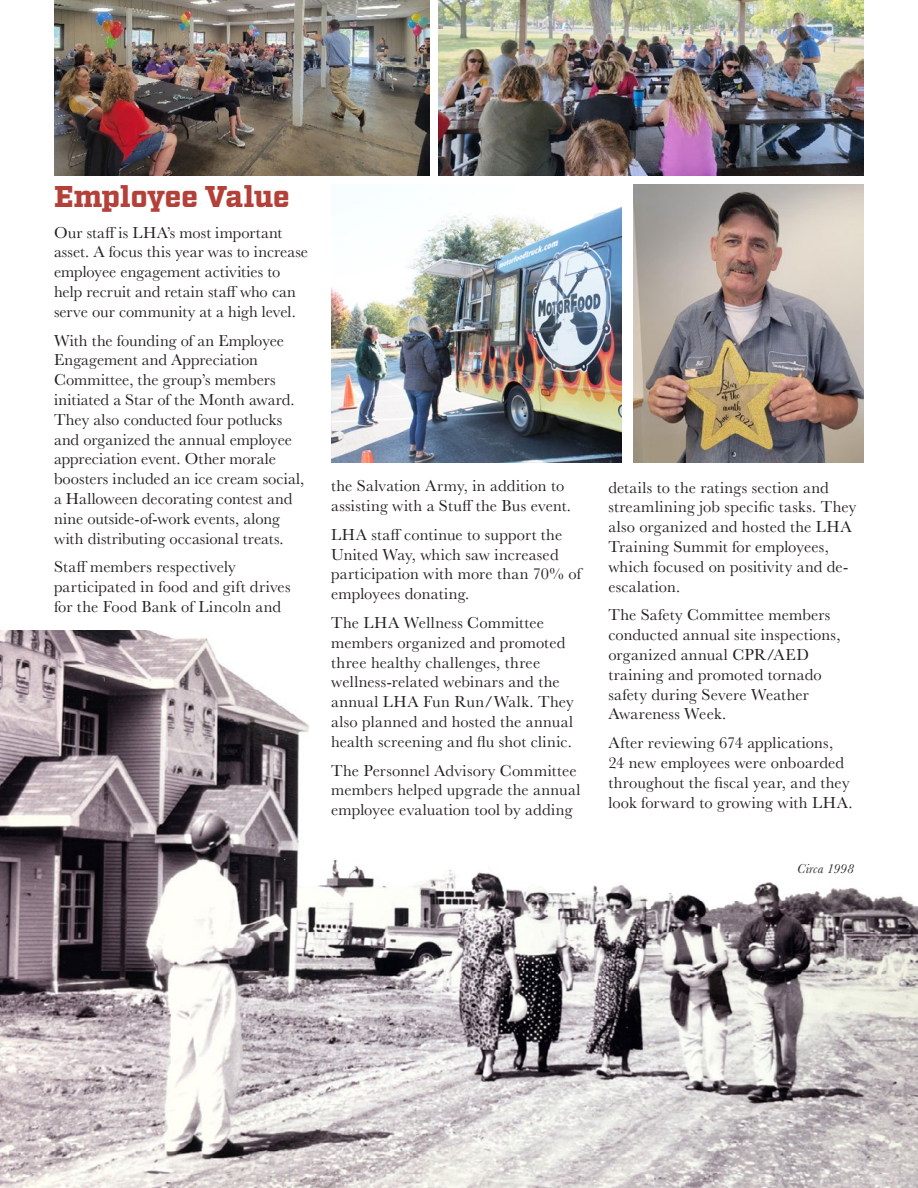
<style>
.page{position:relative;width:918px;height:1188px;background:#fff}
.page>*{position:absolute;margin:0;border:0;box-sizing:border-box;transform-origin:0 0}
.t1{font:900 30px "Factoria";letter-spacing:-.01em;color:#b34039}
.t2{font:16.5px/19.8px "Baskerville";letter-spacing:.01em;color:#231f20}
.t3{font:italic 13.5px "Baskerville";letter-spacing:.01em;color:#231f20}
</style>
<div class="page">
<img style="left:0;top:630px;width:918px;height:558px">
<img style="left:54px;top:0;width:375px;height:175px">
<img style="left:439px;top:0;width:425px;height:175px">
<img style="left:633px;top:185px;width:231px;height:278px">
<img style="left:331px;top:207px;width:290px;height:256px">
<h1 class="t1" style="left:54px;top:179px;width:237px">Employee Value</h1>
<p class="t2" style="left:54px;top:223px;width:256px">Our staff is LHA’s most important asset. A focus this year was to increase employee engagement activities to help recruit and retain staff who can serve our community at a high level.</p>
<p class="t2" style="left:54px;top:331px;width:252px">With the founding of an Employee Engagement and Appreciation Committee, the group’s members initiated a Star of the Month award.<br>They also conducted four potlucks and organized the annual employee appreciation event. Other morale boosters included an ice cream social, a Halloween decorating contest and nine outside-of-work events, along with distributing occasional treats.</p>
<p class="t2" style="left:54px;top:557px;width:238px">Staff members respectively participated in food and gift drives for the Food Bank of Lincoln and</p>
<p class="t2" style="left:331px;top:476px;width:241px">the Salvation Army, in addition to assisting with a Stuff the Bus event.</p>
<p class="t2" style="left:331px;top:525px;width:251px">LHA staff continue to support the<br>United Way, which saw increased participation with more than 70% of employees donating.</p>
<p class="t2" style="left:331px;top:613px;width:244px">The LHA Wellness Committee members organized and promoted three healthy challenges, three wellness-related webinars and the annual LHA Fun Run/Walk. They also planned and hosted the annual health screening and flu shot clinic.</p>
<p class="t2" style="left:331px;top:761px;width:251px">The Personnel Advisory Committee members helped upgrade the annual employee evaluation tool by adding</p>
<p class="t2" style="left:608px;top:478px;width:250px">details to the ratings section and streamlining job specific tasks. They also organized and hosted the LHA<br>Training Summit for employees, which focused on positivity and de&shy;escalation.</p>
<p class="t2" style="left:608px;top:605px;width:234px">The Safety Committee members conducted annual site inspections, organized annual CPR/AED training and promoted tornado safety during Severe Weather<br>Awareness Week.</p>
<p class="t2" style="left:608px;top:733px;width:246px">After reviewing 674 applications, 24 new employees were onboarded throughout the fiscal year, and they look forward to growing with LHA.</p>
<p class="t3" style="left:797px;top:860px;width:58px">Circa 1998</p>
</div>
